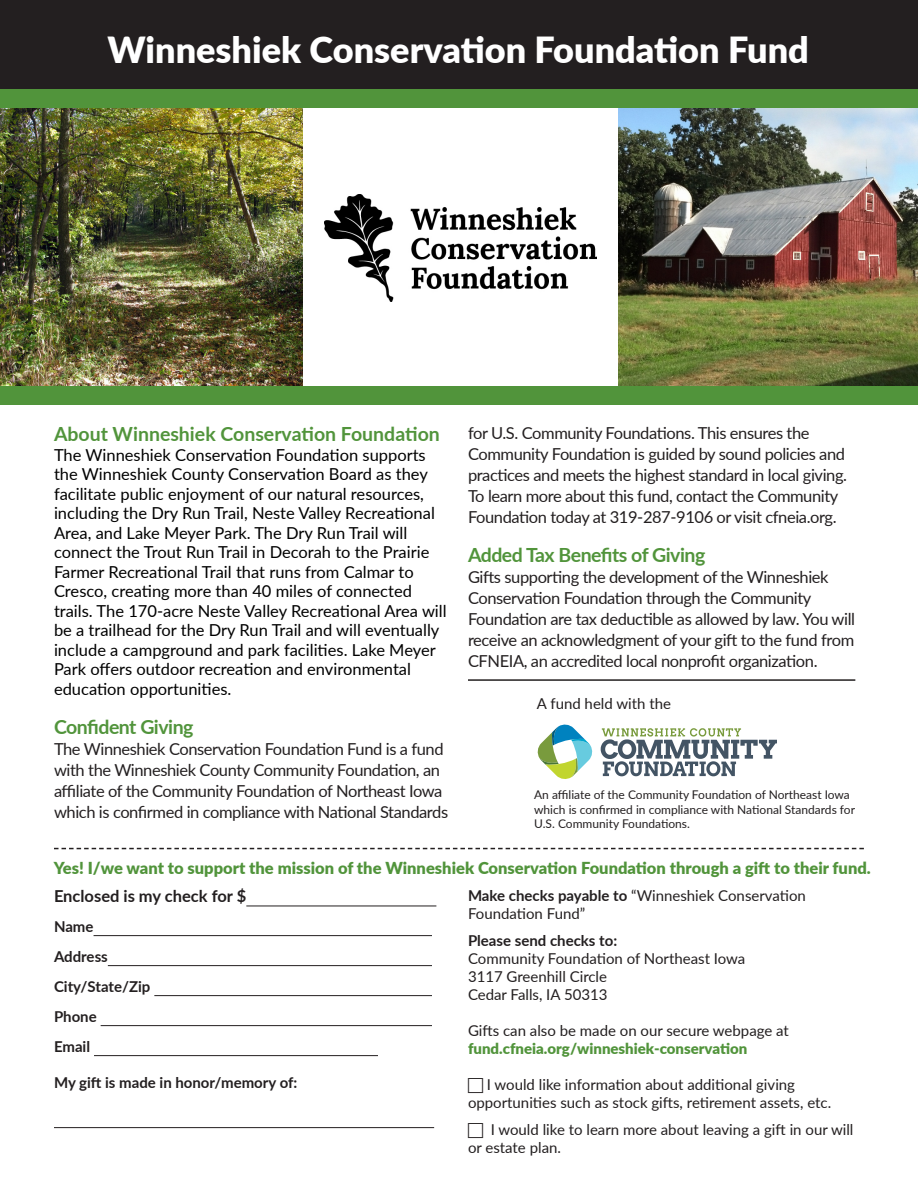
<style>
.page{position:relative;width:918px;height:1188px;background:#fff}
.page>*{position:absolute;margin:0;border:0;box-sizing:border-box;transform-origin:0 0}
.t1{font:900 36px "Lato";color:#fff}
.t2{font:700 19.5px "Lato";letter-spacing:-.025em;color:#51943b}
.t3{font:700 19.5px "Lato";color:#51943b}
.t4{font:16.5px/21px "Lato";letter-spacing:-.025em;color:#231f20}
.t5{font:16.5px/19.5px "Lato";color:#000}
.t6{font:900 16.5px "Lato";color:#51943b}
.t7{font:700 16.5px "Lato";color:#231f20}
.t8{font:15px/18px "Lato";color:#231f20}
.t9{font:700 15px/30px "Lato";color:#231f20}
.t10{font:900 15px "Lato";color:#51943b}
.t11{font:12px/14.4px "Lato";color:#231f20}
.s1{font-weight:700}
</style>
<div class="page">
<img style="left:324px;top:194px;width:272px;height:107px">
<svg style="left:54px;top:848px;width:810px;height:1px"></svg>
<hr style="left:246px;top:906px;width:190px;height:1px;background:#231f20">
<hr style="left:94px;top:935px;width:338px;height:1px;background:#231f20">
<hr style="left:108px;top:965px;width:324px;height:1px;background:#231f20">
<hr style="left:154px;top:995px;width:278px;height:1px;background:#231f20">
<hr style="left:101px;top:1025px;width:331px;height:1px;background:#231f20">
<hr style="left:94px;top:1055px;width:284px;height:1px;background:#231f20">
<hr style="left:54px;top:1127px;width:380px;height:1px;background:#231f20">
<svg style="left:537px;top:724px;width:56px;height:55px"></svg>
<svg style="left:601px;top:728px;width:176px;height:48px"></svg>
<hr style="left:468px;top:679px;width:387px;height:2px;background:#231f20">
<img style="left:618px;top:108px;width:300px;height:278px">
<img style="left:0;top:104px;width:303px;height:282px">
<div style="left:0;top:0;width:918px;height:95px;background:#231f20"></div>
<div style="left:0;top:386px;width:918px;height:19px;background:#51943b"></div>
<div style="left:1px;top:89px;width:917px;height:19px;background:#51943b"></div>
<p class="t1" style="left:107px;top:23px;width:703px">Winneshiek Conservation Foundation Fund</p>
<p class="t3" style="left:54px;top:420px;width:387px">About Winneshiek Conservation Foundation</p>
<p class="t5" style="left:54px;top:444px;width:394px">The Winneshiek Conservation Foundation supports the Winneshiek County Conservation Board as they facilitate public enjoyment of our natural resources, including the Dry Run Trail, Neste Valley Recreational Area, and Lake Meyer Park. The Dry Run Trail will connect the Trout Run Trail in Decorah to the Prairie Farmer Recreational Trail that runs from Calmar to Cresco, creating more than 40 miles of connected trails. The 170-acre Neste Valley Recreational Area will be a trailhead for the Dry Run Trail and will eventually include a campground and park facilities. Lake Meyer Park offers outdoor recreation and environmental education opportunities.</p>
<p class="t2" style="left:54px;top:712px;width:141px">Confident Giving</p>
<p class="t4" style="left:54px;top:738px;width:396px">The Winneshiek Conservation Foundation Fund is a fund with the Winneshiek County Community Foundation, an affiliate of the Community Foundation of Northeast Iowa which is confirmed in compliance with National Standards</p>
<p class="t4" style="left:468px;top:422px;width:381px">for U.S. Community Foundations. This ensures the Community Foundation is guided by sound policies and practices and meets the highest standard in local giving.<br>To learn more about this fund, contact the Community Foundation today at 319-287-9106 or visit cfneia.org.</p>
<p class="t2" style="left:468px;top:540px;width:239px">Added Tax Benefits of Giving</p>
<p class="t4" style="left:468px;top:566px;width:389px">Gifts supporting the development of the Winneshiek Conservation Foundation through the Community Foundation are tax deductible as allowed by law. You will receive an acknowledgment of your gift to the fund from CFNEIA, an accredited local nonprofit organization.</p>
<p class="t8" style="left:537px;top:694px;width:136px">A fund held with the</p>
<p class="t11" style="left:534px;top:787px;width:322px">An affiliate of the Community Foundation of Northeast Iowa which is confirmed in compliance with National Standards for<br>U.S. Community Foundations.</p>
<p class="t6" style="left:54px;top:856px;width:819px">Yes! I/we want to support the mission of the Winneshiek Conservation Foundation through a gift to their fund.</p>
<p class="t7" style="left:54px;top:884px;width:194px">Enclosed is my check for $</p>
<p class="t9" style="left:54px;top:911px;width:98px">Name<br>Address<br>City/State/Zip<br>Phone<br>Email</p>
<p class="t9" style="left:54px;top:1067px;width:245px">My gift is made in honor/memory of:</p>
<p class="t8" style="left:468px;top:886px;width:339px"><span class="s1">Make checks payable to</span> “Winneshiek Conservation<br>Foundation Fund”</p>
<p class="t9" style="left:468px;top:925px;width:151px">Please send checks to:</p>
<p class="t8" style="left:468px;top:949px;width:279px">Community Foundation of Northeast Iowa</p>
<p class="t8" style="left:468px;top:967px;width:141px">3117 Greenhill Circle</p>
<p class="t8" style="left:468px;top:985px;width:141px">Cedar Falls, IA 50313</p>
<p class="t8" style="left:468px;top:1021px;width:323px">Gifts can also be made on our secure webpage at</p>
<p class="t10" style="left:468px;top:1037px;width:281px">fund.cfneia.org/winneshiek-conservation</p>
<p class="t8" style="left:468px;top:1075px;width:365px;text-indent:19px">I would like information about additional giving opportunities such as stock gifts, retirement assets, etc.</p>
<p class="t8" style="left:468px;top:1120px;width:387px;text-indent:23px">I would like to learn more about leaving a gift in our will or estate plan.</p>
</div>
